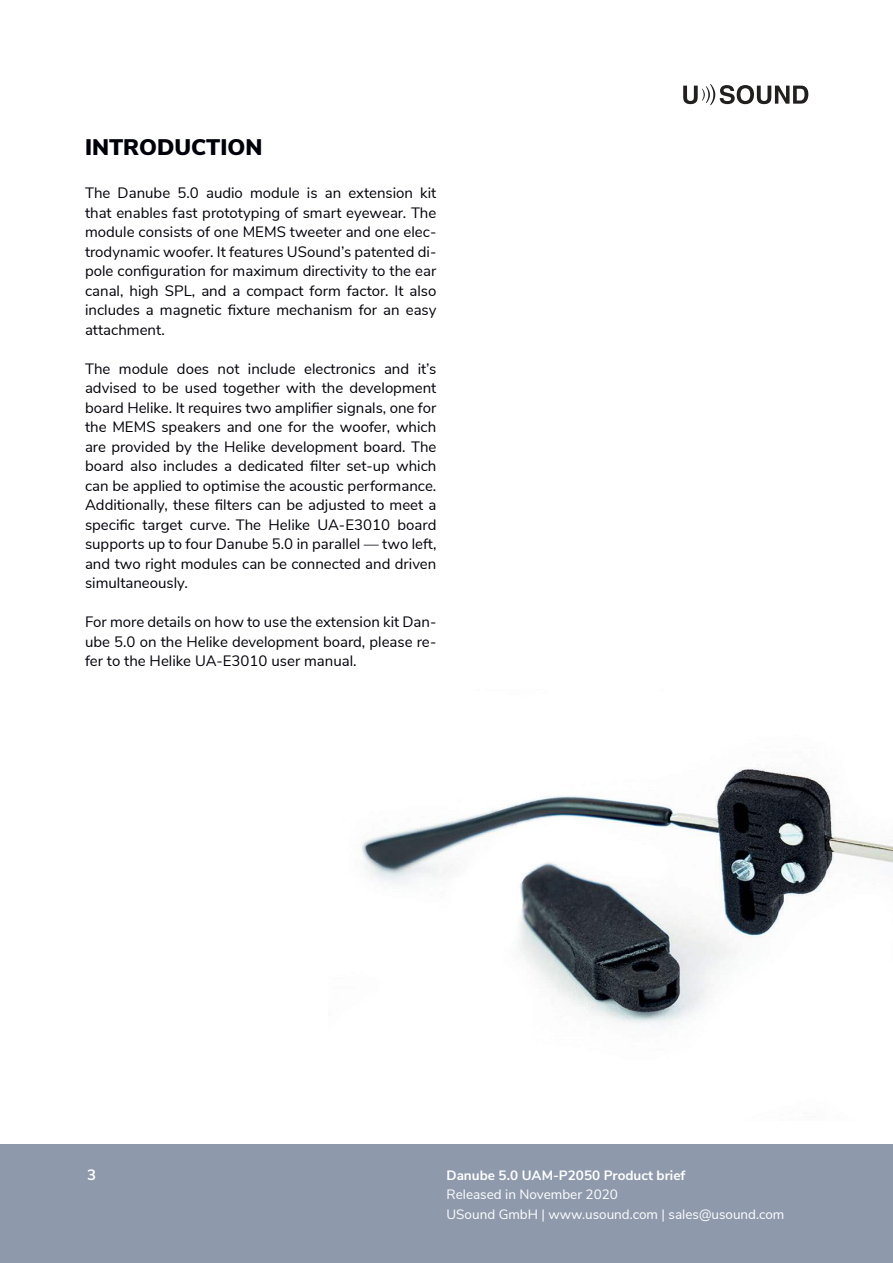
<style>
.page{position:relative;width:893px;height:1263px;background:#fff}
.page>*{position:absolute;margin:0;border:0;box-sizing:border-box;transform-origin:0 0}
.t1{font:900 22.5px "Nunito Sans";color:#000009}
.t2{font:15px/19.5px "Nunito Sans";color:#000009;text-align:justify}
.t3{font:700 15px "Nunito Sans";color:#fff}
.t4{font:13.5px/19.5px "Nunito Sans";color:#fff}
.t5{font:700 13.5px "Nunito Sans";color:#fff}
</style>
<div class="page">
<div style="left:0;top:1144px;width:893px;height:119px;background:#8e9aac"></div>
<svg style="left:683px;top:84px;width:125px;height:21px"></svg>
<img style="left:361px;top:768px;width:532px;height:259px">
<h1 class="t1" style="left:85px;top:138px;width:179px">INTRODUCTION</h1>
<p class="t2" style="left:85px;top:184px;width:353px">The Danube 5.0 audio module is an extension kit that enables fast prototyping of smart eyewear. The module consists of one MEMS tweeter and one elec&shy;trodynamic woofer. It features USound’s patented di&shy;pole con昀椀guration for maximum directivity to the ear canal, high SPL, and a compact form factor. It also includes a magnetic 昀椀xture mechanism for an easy attachment.</p>
<p class="t2" style="left:85px;top:360px;width:353px">The module does not include electronics and it’s advised to be used together with the development board Helike. It requires two ampli昀椀er signals, one for the MEMS speakers and one for the woofer, which are provided by the Helike development board. The board also includes a dedicated 昀椀lter set-up which can be applied to optimise the acoustic performance.<br>Additionally, these 昀椀lters can be adjusted to meet a speci昀椀c target curve. The Helike UA-E3010 board supports up to four Danube 5.0 in parallel — two left, and two right modules can be connected and driven simultaneously.</p>
<p class="t2" style="left:85px;top:613px;width:353px">For more details on how to use the extension kit Dan&shy;ube 5.0 on the Helike development board, please re&shy;fer to the Helike UA-E3010 user manual.</p>
<p class="t3" style="left:87px;top:1169px;width:11px">3</p>
<p class="t5" style="left:446px;top:1170px;width:240px">Danube 5.0 UAM-P2050 Product brief</p>
<p class="t4" style="left:446px;top:1186px;width:339px">Released in November 2020<br>USound GmbH | www.usound.com | sales@usound.com</p>
</div>
